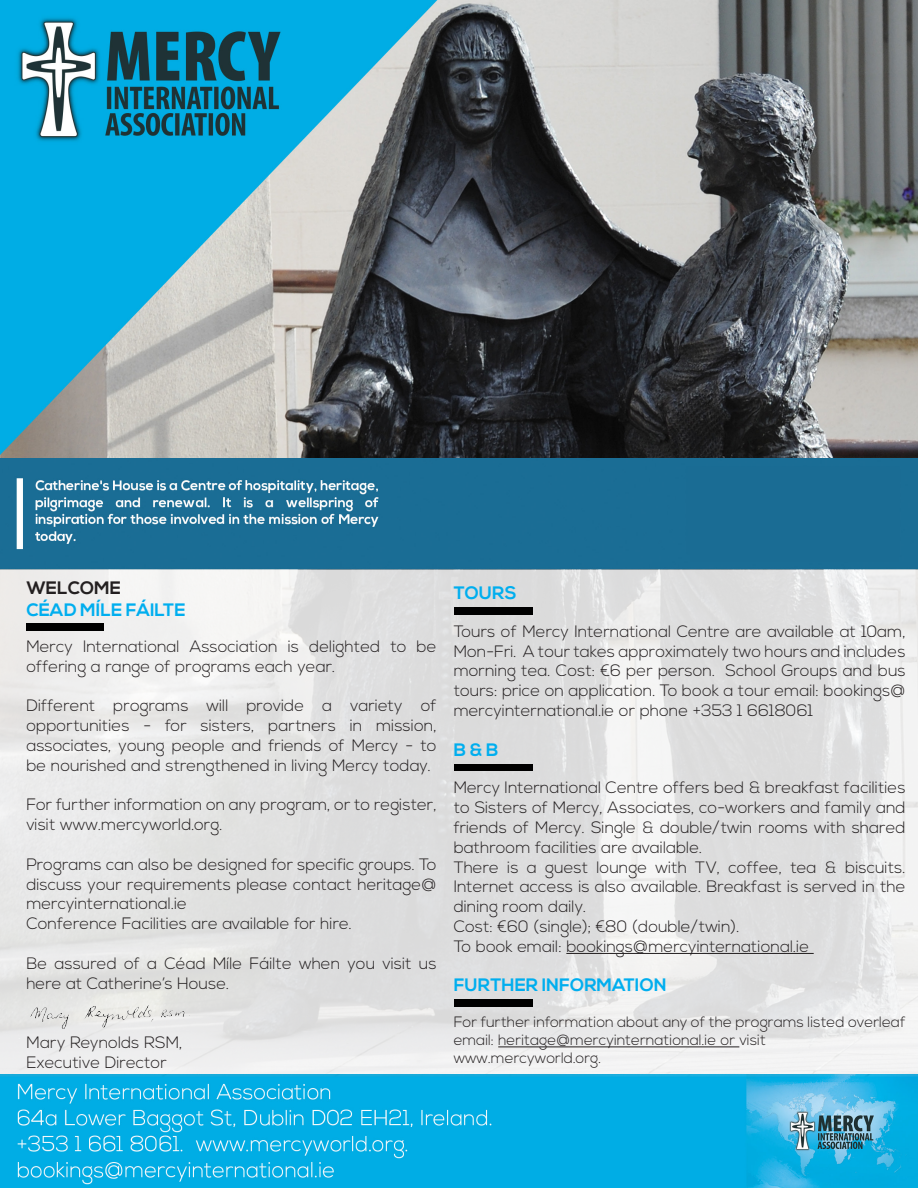
<style>
.page{position:relative;width:918px;height:1188px;background:#fff}
.page>*{position:absolute;margin:0;border:0;box-sizing:border-box;transform-origin:0 0}
.t1{font:700 18px "Nexa";color:#00aeef}
.t2{font:700 18px "Nexa";color:#231f20}
.t3{font:300 16.5px/19.8px "Nexa";color:#231f20;text-align:justify}
.t4{font:300 15px/18px "Nexa";color:#231f20}
</style>
<div class="page">
<img style="left:0;top:458px;width:918px;height:616px">
<img style="left:0;top:0;width:918px;height:458px">
<div style="left:691px;top:476px;width:207px;height:85px;background:#1a6c94"></div>
<img style="left:26px;top:624px;width:78px;height:6px">
<hr style="left:566px;top:953px;width:248px;height:1px;background:#231f20">
<hr style="left:498px;top:1047px;width:241px;height:1px;background:#231f20">
<img style="left:455px;top:608px;width:77px;height:6px">
<img style="left:455px;top:764px;width:77px;height:7px">
<img style="left:455px;top:1000px;width:77px;height:6px">
<img style="left:18px;top:1005px;width:173px;height:33px">
<img style="left:0;top:1074px;width:918px;height:114px">
<p class="t2" style="left:26px;top:577px;width:96px">WELCOME</p>
<p class="t1" style="left:26px;top:599px;width:161px">CÉAD MÍLE FÁILTE</p>
<p class="t3" style="left:26px;top:637px;width:412px">Mercy International Association is delighted to be offering a range of programs each year.</p>
<p class="t3" style="left:26px;top:697px;width:412px">Different programs will provide a variety of opportunities - for sisters, partners in mission, associates, young people and friends of Mercy - to be nourished and strengthened in living Mercy today.</p>
<p class="t3" style="left:26px;top:796px;width:412px">For further information on any program, or to register, visit www.mercyworld.org.</p>
<p class="t3" style="left:26px;top:855px;width:412px">Programs can also be designed for specific groups. To discuss your requirements please contact heritage@ mercyinternational.ie</p>
<p class="t3" style="left:26px;top:914px;width:327px">Conference Facilities are available for hire.</p>
<p class="t3" style="left:26px;top:954px;width:412px">Be assured of a Céad Míle Fáilte when you visit us here at Catherine’s House.</p>
<p class="t3" style="left:26px;top:1033px;width:158px">Mary Reynolds RSM,</p>
<p class="t3" style="left:26px;top:1053px;width:142px">Executive Director</p>
<p class="t1" style="left:454px;top:582px;width:65px">TOURS</p>
<p class="t3" style="left:454px;top:622px;width:454px">Tours of Mercy International Centre are available at 10am, Mon-Fri. A tour takes approximately two hours and includes morning tea. Cost: €6 per person. School Groups and bus tours: price on application. To book a tour email: bookings@ mercyinternational.ie or phone +353 1 6618061</p>
<p class="t1" style="left:454px;top:739px;width:46px">B &amp; B</p>
<p class="t3" style="left:454px;top:779px;width:453px">Mercy International Centre offers bed &amp; breakfast facilities to Sisters of Mercy, Associates, co-workers and family and friends of Mercy. Single &amp; double/twin rooms with shared bathroom facilities are available.</p>
<p class="t3" style="left:454px;top:858px;width:453px">There is a guest lounge with TV, coffee, tea &amp; biscuits.<br>Internet access is also available. Breakfast is served in the dining room daily.</p>
<p class="t3" style="left:454px;top:917px;width:287px">Cost: €60 (single); €80 (double/twin).</p>
<p class="t3" style="left:454px;top:937px;width:357px">To book email: bookings@mercyinternational.ie</p>
<p class="t1" style="left:454px;top:975px;width:215px">FURTHER INFORMATION</p>
<p class="t4" style="left:454px;top:1014px;width:454px">For further information about any of the programs listed overleaf email: heritage@mercyinternational.ie or visit</p>
<p class="t4" style="left:454px;top:1050px;width:149px">www.mercyworld.org.</p>
</div>
